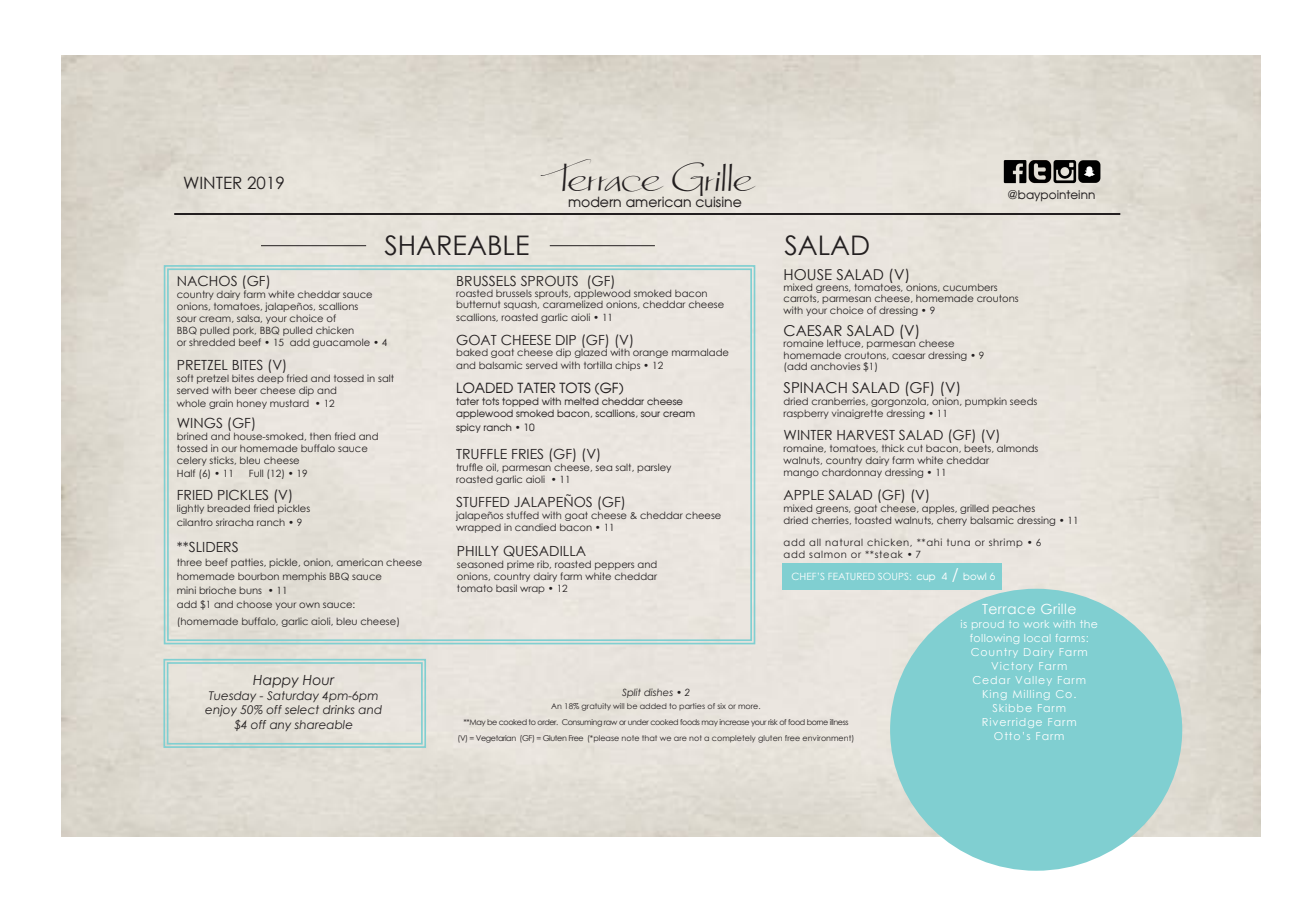
<style>
.page{position:relative;width:1296px;height:900px;background:#fff}
.page>*{position:absolute;margin:0;border:0;box-sizing:border-box;transform-origin:0 0}
.t1{font:50px "Daly Hand";color:#231f20}
.t2{font:27px "Century Gothic";color:#231f20}
.t3{font:17px "Century Gothic";color:#231f20}
.t4{font:15px "Century Gothic";color:#231f20}
.t5{font:14px "Century Gothic";color:#231f20}
.t6{font:14px "Moderne";color:#231f20}
.t7{font:14px "Century Gothic";letter-spacing:.03em;color:#fff}
.t8{font:italic 14px "Century Gothic";color:#231f20}
.t9{font:italic 12px "Century Gothic";color:#231f20}
.t10{font:12px "Moderne";color:#231f20}
.t11{font:11px "Century Gothic";letter-spacing:.08em;color:#fff}
.t12{font:11px "Century Gothic";letter-spacing:.03em;color:#fff}
.t13{font:10px/13px "Century Gothic";color:#231f20}
.t14{font:10px "Moderne";color:#231f20}
.t15{font:10px "Century Gothic";letter-spacing:.06em;color:#231f20}
.t16{font:10px "Century Gothic";color:#fff}
.t17{font:italic 10px "Century Gothic";color:#231f20}
.t18{font:8px "Century Gothic";color:#231f20}
.t19{font:8px "Century Gothic";letter-spacing:-.05em;color:#231f20}
.s1{font-family:"Century Gothic"}
.s2{font-family:"Moderne"}
.s3{font-family:"Moderne";font-size:16.2px}
</style>
<div class="page">
<hr style="left:174px;top:213px;width:946px;height:2px;background:#231f20">
<hr style="left:550px;top:245px;width:105px;height:1px;background:#231f20">
<hr style="left:261px;top:245px;width:105px;height:1px;background:#231f20">
<div style="left:890px;top:589px;width:292px;height:282px;background:#80cfd1;border-radius:50%"></div>
<svg style="left:163px;top:264px;width:593px;height:381px;background:#e7e3dc"></svg>
<div style="left:167px;top:268px;width:585px;height:373px;border:2px solid #80cfd1"></div>
<div style="left:782px;top:564px;width:220px;height:26px;background:#80cfd1"></div>
<img style="left:1002px;top:159px;width:99px;height:25px">
<svg style="left:163px;top:658px;width:264px;height:91px;background:#e0e0d8"></svg>
<div style="left:167px;top:662px;width:256px;height:83px;border:2px solid #80cfd1"></div>
<p class="t3" style="left:183px;top:171px;width:103px">WINTER 2019</p>
<p class="t2" style="left:384px;top:227px;width:147px">SHAREABLE</p>
<p class="t1" style="left:554px;top:147px;width:200px">Terrace Grille</p>
<p class="t6" style="left:568px;top:193px;width:175px">modern american cuisine</p>
<p class="t2" style="left:784px;top:227px;width:87px">SALAD</p>
<p class="t10" style="left:1007px;top:187px;width:89px">@baypointeinn</p>
<p class="t5" style="left:177px;top:271px;width:96px">NACHOS (GF)</p>
<p class="t13" style="left:177px;top:288px;width:197px">country dairy farm white cheddar sauce</p>
<p class="t13" style="left:177px;top:300px;width:183px">onions, tomatoes, jalapeños, scallions</p>
<p class="t13" style="left:177px;top:312px;width:161px">sour cream, salsa, your choice of</p>
<p class="t13" style="left:177px;top:324px;width:179px">BBQ pulled pork, BBQ pulled chicken</p>
<p class="t13" style="left:177px;top:336px;width:212px">or shredded beef • 15 add guacamole • 4</p>
<p class="t5" style="left:177px;top:355px;width:112px">PRETZEL BITES (V)</p>
<p class="t13" style="left:177px;top:371px;width:219px">soft pretzel bites deep fried and tossed in salt</p>
<p class="t13" style="left:177px;top:383px;width:162px">served with beer cheese dip and</p>
<p class="t13" style="left:177px;top:396px;width:159px">whole grain honey mustard • 12</p>
<p class="t5" style="left:177px;top:413px;width:81px">WINGS (GF)</p>
<p class="t13" style="left:177px;top:429px;width:203px">brined and house-smoked, then fried and</p>
<p class="t13" style="left:177px;top:441px;width:193px">tossed in our homemade buffalo sauce</p>
<p class="t13" style="left:177px;top:453px;width:124px">celery sticks, bleu cheese</p>
<p class="t13" style="left:177px;top:466px;width:59px">Half (6) • 11</p>
<p class="t13" style="left:249px;top:466px;width:60px">Full (12) • 19</p>
<p class="t5" style="left:177px;top:485px;width:118px">FRIED PICKLES (V)</p>
<p class="t13" style="left:177px;top:502px;width:135px">lightly breaded fried pickles</p>
<p class="t13" style="left:177px;top:516px;width:127px">cilantro sriracha ranch • 9</p>
<p class="t5" style="left:177px;top:537px;width:63px">**SLIDERS</p>
<p class="t13" style="left:177px;top:556px;width:247px">three beef patties, pickle, onion, american cheese</p>
<p class="t13" style="left:177px;top:570px;width:207px">homemade bourbon memphis BBQ sauce</p>
<p class="t13" style="left:177px;top:584px;width:112px">mini brioche buns • 11</p>
<p class="t13" style="left:177px;top:598px;width:180px">add $1 and choose your own sauce:</p>
<p class="t13" style="left:177px;top:615px;width:225px">(homemade buffalo, garlic aioli, bleu cheese)</p>
<p class="t8" style="left:253px;top:671px;width:83px">Happy Hour</p>
<p class="t9" style="left:209px;top:687px;width:171px">Tuesday - Saturday 4pm-6pm</p>
<p class="t9" style="left:205px;top:702px;width:178px">enjoy 50% off select drinks and</p>
<p class="t9" style="left:234px;top:716px;width:120px">$4 off any shareable</p>
<p class="t5" style="left:456px;top:271px;width:161px">BRUSSELS SPROUTS (GF)</p>
<p class="t13" style="left:456px;top:287px;width:253px">roasted brussels sprouts, applewood smoked bacon</p>
<p class="t13" style="left:456px;top:298px;width:270px">butternut squash, caramelized onions, cheddar cheese scallions, roasted garlic aioli • 11</p>
<p class="t5" style="left:456px;top:330px;width:179px">GOAT CHEESE DIP (GF) (V)</p>
<p class="t13" style="left:456px;top:345px;width:274px">baked goat cheese dip glazed with orange marmalade and balsamic served with tortilla chips • 12</p>
<p class="t6" style="left:456px;top:380px;width:169px">LOADED TATER TOTS (GF)</p>
<p class="t14" style="left:456px;top:396px;width:228px">tater tots topped with melted cheddar cheese</p>
<p class="t14" style="left:456px;top:408px;width:240px">applewood smoked bacon, scallions, sour cream</p>
<p class="t14" style="left:456px;top:422px;width:80px">spicy ranch <span class="s1">•</span> 10</p>
<p class="t5" style="left:456px;top:445px;width:147px">TRUFFLE FRIES (GF) (V)</p>
<p class="t13" style="left:456px;top:461px;width:217px">truffle oil, parmesan cheese, sea salt, parsley</p>
<p class="t13" style="left:456px;top:473px;width:116px">roasted garlic aioli • 11</p>
<p class="t5" style="left:456px;top:493px;width:171px">STUFFED JALAPEÑOS (GF)</p>
<p class="t13" style="left:456px;top:509px;width:267px">jalapeños stuffed with goat cheese &amp; cheddar cheese</p>
<p class="t13" style="left:456px;top:521px;width:160px">wrapped in candied bacon • 11</p>
<p class="t5" style="left:457px;top:542px;width:131px">PHILLY QUESADILLA</p>
<p class="t13" style="left:457px;top:558px;width:202px">seasoned prime rib, roasted peppers and</p>
<p class="t13" style="left:457px;top:570px;width:202px">onions, country dairy farm white cheddar</p>
<p class="t13" style="left:457px;top:582px;width:112px">tomato basil wrap • 12</p>
<p class="t4" style="left:784px;top:264px;width:128px">HOUSE SALAD (V)</p>
<p class="t13" style="left:784px;top:281px;width:215px">mixed greens, tomatoes, onions, cucumbers</p>
<p class="t13" style="left:784px;top:292px;width:237px">carrots, parmesan cheese, homemade croutons</p>
<p class="t13" style="left:784px;top:304px;width:153px">with your choice of dressing • 9</p>
<p class="t4" style="left:784px;top:320px;width:138px">CAESAR SALAD (V)</p>
<p class="t13" style="left:784px;top:337px;width:173px">romaine lettuce, parmesan cheese</p>
<p class="t13" style="left:784px;top:349px;width:202px">homemade croutons, caesar dressing • 9</p>
<p class="t13" style="left:784px;top:360px;width:96px">(add anchovies $1)</p>
<p class="t4" style="left:784px;top:377px;width:179px">SPINACH SALAD (GF) (V)</p>
<p class="t13" style="left:784px;top:394px;width:255px">dried cranberries, gorgonzola, onion, pumpkin seeds</p>
<p class="t13" style="left:784px;top:406px;width:166px">raspberry vinaigrette dressing • 11</p>
<p class="t5" style="left:784px;top:425px;width:219px">WINTER HARVEST SALAD (GF) (V)</p>
<p class="t13" style="left:784px;top:442px;width:256px">romaine, tomatoes, thick cut bacon, beets, almonds</p>
<p class="t13" style="left:784px;top:454px;width:207px">walnuts, country dairy farm white cheddar</p>
<p class="t13" style="left:784px;top:466px;width:164px">mango chardonnay dressing • 11</p>
<p class="t5" style="left:784px;top:485px;width:148px">APPLE SALAD (GF) (V)</p>
<p class="t13" style="left:784px;top:502px;width:253px">mixed greens, goat cheese, apples, grilled peaches</p>
<p class="t13" style="left:784px;top:514px;width:297px">dried cherries, toasted walnuts, cherry balsamic dressing • 11</p>
<p class="t15" style="left:784px;top:536px;width:259px">add all natural chicken, **ahi tuna or shrimp • 6</p>
<p class="t15" style="left:784px;top:548px;width:139px">add salmon or **steak • 7</p>
<p class="t16" style="left:792px;top:569px;width:205px">CHEF’S FEATURED SOUPS: <span class="s2">cup 4</span> <span class="s3">/</span> <span class="s2">bowl 6</span></p>
<p class="t17" style="left:622px;top:686px;width:70px">Split dishes • 2</p>
<p class="t18" style="left:551px;top:701px;width:211px">An 18% gratuity will be added to parties of six or more.</p>
<p class="t19" style="left:463px;top:716px;width:387px">**May be cooked to order. Consuming raw or under cooked foods may increase your risk of food borne illness</p>
<p class="t18" style="left:457px;top:732px;width:398px">(V) = Vegetarian (GF) = Gluten Free (*please note that we are not a completely gluten free environment)</p>
<p class="t7" style="left:982px;top:600px;width:96px">Terrace Grille</p>
<p class="t12" style="left:961px;top:617px;width:139px">is proud to work with the</p>
<p class="t12" style="left:970px;top:631px;width:120px">following local farms:</p>
<p class="t11" style="left:971px;top:645px;width:119px">Country Dairy Farm</p>
<p class="t11" style="left:991px;top:659px;width:78px">Victory Farm</p>
<p class="t11" style="left:972px;top:673px;width:115px">Cedar Valley Farm</p>
<p class="t11" style="left:982px;top:687px;width:96px">King Milling Co.</p>
<p class="t11" style="left:992px;top:701px;width:75px">Skibbe Farm</p>
<p class="t11" style="left:982px;top:715px;width:96px">Riverridge Farm</p>
<p class="t11" style="left:994px;top:729px;width:72px">Otto’s Farm</p>
</div>
